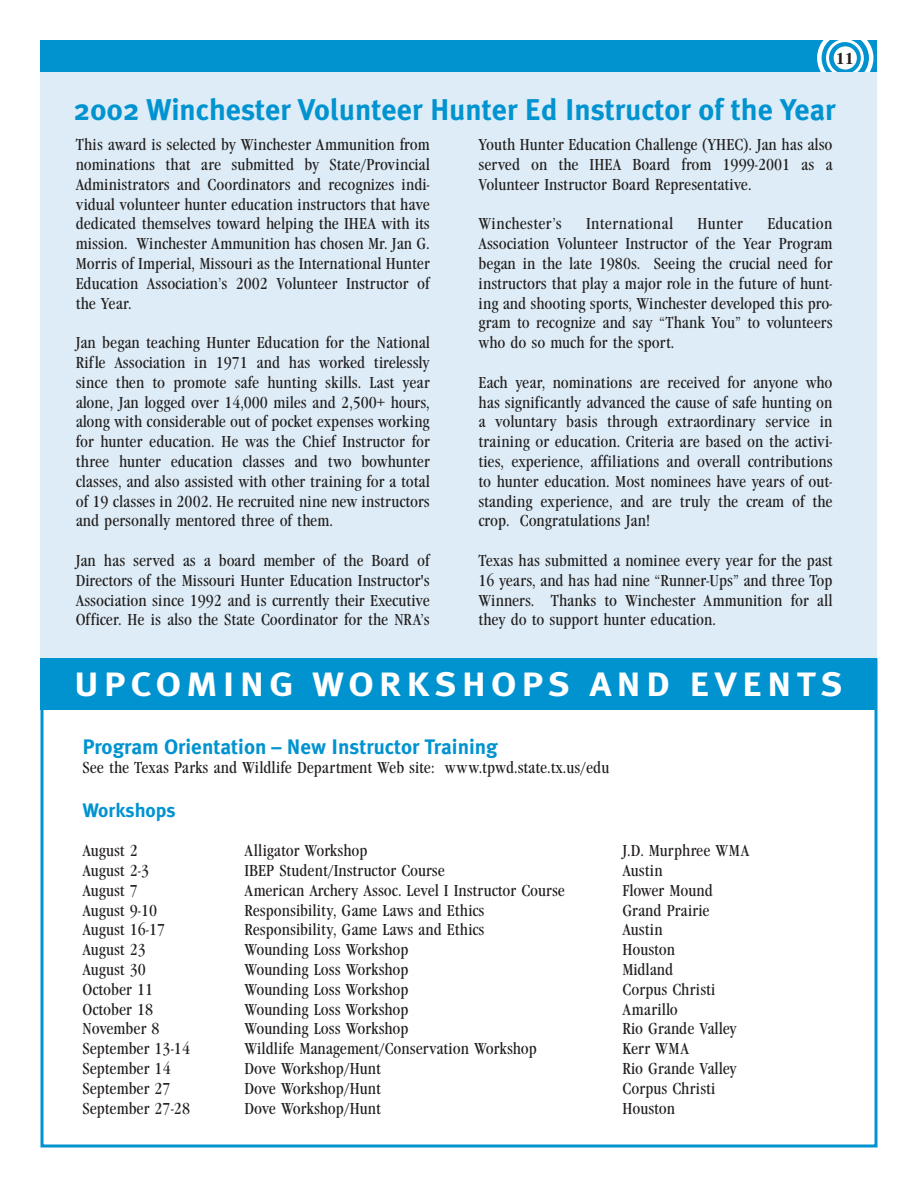
<style>
.page{position:relative;width:918px;height:1188px;background:#fff}
.page>*{position:absolute;margin:0;border:0;box-sizing:border-box;transform-origin:0 0}
.t1{font:700 33.75px "Meta Plus";letter-spacing:.135em;color:#fff;scale:1.11 1}
.t2{font:700 30px "Meta Plus";color:#0093d0}
.t3{font:700 21px "Meta Plus";color:#0093d0}
.t4{font:700 19.5px "Meta Plus";color:#0093d0}
.t5{font:16.5px/19.8px "Garamond Condensed Book DTC";color:#231f1f;text-align:justify}
.t6{font:16.5px "Garamond Condensed Book DTC";letter-spacing:.02em;color:#231f1f}
.t7{font:16.5px "Garamond Condensed Bold DTC";color:#231f1f}
</style>
<div class="page">
<div style="left:40px;top:40px;width:838px;height:34px;background:#0093d0"></div>
<svg style="left:817px;top:40px;width:56px;height:32px"></svg>
<div style="left:834px;top:46px;width:23px;height:24px;background:#fff;border-radius:50%"></div>
<div style="left:40px;top:72px;width:838px;height:634px;background:#ddecf6"></div>
<div style="left:40px;top:659px;width:838px;height:51px;background:#0093d0"></div>
<p class="t7" style="left:836px;top:51px;width:20px">11</p>
<h2 class="t2" style="left:74px;top:98px;width:763px">2002 Winchester Volunteer Hunter Ed Instructor of the Year</h2>
<p class="t5" style="left:76px;top:136px;width:356px">This award is selected by Winchester Ammunition from nominations that are submitted by State/Provincial Administrators and Coordinators and recognizes indi&shy;vidual volunteer hunter education instructors that have dedicated themselves toward helping the IHEA with its mission. Winchester Ammunition has chosen Mr. Jan G.<br>Morris of Imperial, Missouri as the International Hunter Education Association’s 2002 Volunteer Instructor of the Year.</p>
<p class="t5" style="left:76px;top:334px;width:356px">Jan began teaching Hunter Education for the National Rifle Association in 1971 and has worked tirelessly since then to promote safe hunting skills. Last year alone, Jan logged over 14,000 miles and 2,500+ hours, along with considerable out of pocket expenses working for hunter education. He was the Chief Instructor for three hunter education classes and two bowhunter classes, and also assisted with other training for a total of 19 classes in 2002. He recruited nine new instructors and personally mentored three of them.</p>
<p class="t5" style="left:76px;top:552px;width:356px">Jan has served as a board member of the Board of Directors of the Missouri Hunter Education Instructor's Association since 1992 and is currently their Executive Officer. He is also the State Coordinator for the NRA’s</p>
<p class="t5" style="left:478px;top:136px;width:356px">Youth Hunter Education Challenge (YHEC). Jan has also served on the IHEA Board from 1999-2001 as a Volunteer Instructor Board Representative.</p>
<p class="t6" style="left:478px;top:217px;width:85px">Winchester’s</p>
<p class="t6" style="left:586px;top:217px;width:88px">International</p>
<p class="t5" style="left:697px;top:215px;width:47px">Hunter</p>
<p class="t5" style="left:478px;top:215px;width:356px;text-indent:289px">Education Association Volunteer Instructor of the Year Program began in the late 1980s. Seeing the crucial need for instructors that play a major role in the future of hunt&shy;ing and shooting sports, Winchester developed this pro&shy;gram to recognize and say “Thank You” to volunteers who do so much for the sport.</p>
<p class="t5" style="left:478px;top:374px;width:356px">Each year, nominations are received for anyone who has significantly advanced the cause of safe hunting on a voluntary basis through extraordinary service in training or education. Criteria are based on the activi&shy;ties, experience, affiliations and overall contributions to hunter education. Most nominees have years of out&shy;standing experience, and are truly the cream of the crop. Congratulations Jan!</p>
<p class="t5" style="left:478px;top:552px;width:356px">Texas has submitted a nominee every year for the past 16 years, and has had nine “Runner-Ups” and three Top Winners. Thanks to Winchester Ammunition for all they do to support hunter education.</p>
<h1 class="t1" style="left:74px;top:671px;width:694px">UPCOMING WORKSHOPS AND EVENTS</h1>
<p class="t3" style="left:82px;top:738px;width:417px">Program Orientation – New Instructor Training</p>
<p class="t5" style="left:82px;top:759px;width:528px">See the Texas Parks and Wildlife Department Web site: www.tpwd.state.tx.us/edu</p>
<p class="t4" style="left:82px;top:803px;width:95px">Workshops</p>
<p class="t5" style="left:82px;top:842px;width:57px">August 2</p>
<p class="t5" style="left:244px;top:842px;width:124px">Alligator Workshop</p>
<p class="t5" style="left:622px;top:842px;width:128px">J.D. Murphree WMA</p>
<p class="t5" style="left:82px;top:862px;width:68px">August 2-3</p>
<p class="t5" style="left:245px;top:862px;width:202px">IBEP Student/Instructor Course</p>
<p class="t5" style="left:623px;top:862px;width:42px">Austin</p>
<p class="t5" style="left:82px;top:882px;width:57px">August 7</p>
<p class="t5" style="left:244px;top:882px;width:322px">American Archery Assoc. Level I Instructor Course</p>
<p class="t5" style="left:622px;top:882px;width:92px">Flower Mound</p>
<p class="t5" style="left:82px;top:901px;width:76px">August 9-10</p>
<p class="t5" style="left:244px;top:901px;width:242px">Responsibility, Game Laws and Ethics</p>
<p class="t5" style="left:622px;top:901px;width:89px">Grand Prairie</p>
<p class="t5" style="left:82px;top:921px;width:84px">August 16-17</p>
<p class="t5" style="left:244px;top:921px;width:242px">Responsibility, Game Laws and Ethics</p>
<p class="t5" style="left:622px;top:921px;width:42px">Austin</p>
<p class="t5" style="left:82px;top:941px;width:65px">August 23</p>
<p class="t5" style="left:245px;top:941px;width:166px">Wounding Loss Workshop</p>
<p class="t5" style="left:623px;top:941px;width:54px">Houston</p>
<p class="t5" style="left:82px;top:961px;width:65px">August 30</p>
<p class="t5" style="left:245px;top:961px;width:166px">Wounding Loss Workshop</p>
<p class="t5" style="left:623px;top:961px;width:52px">Midland</p>
<p class="t5" style="left:82px;top:981px;width:72px">October 11</p>
<p class="t5" style="left:244px;top:981px;width:166px">Wounding Loss Workshop</p>
<p class="t5" style="left:622px;top:981px;width:94px">Corpus Christi</p>
<p class="t5" style="left:82px;top:1000px;width:72px">October 18</p>
<p class="t5" style="left:244px;top:1000px;width:166px">Wounding Loss Workshop</p>
<p class="t6" style="left:622px;top:1002px;width:57px">Amarillo</p>
<p class="t5" style="left:82px;top:1020px;width:79px">November 8</p>
<p class="t5" style="left:245px;top:1020px;width:166px">Wounding Loss Workshop</p>
<p class="t5" style="left:623px;top:1020px;width:116px">Rio Grande Valley</p>
<p class="t5" style="left:82px;top:1040px;width:109px">September 13-14</p>
<p class="t5" style="left:244px;top:1040px;width:294px">Wildlife Management/Conservation Workshop</p>
<p class="t5" style="left:622px;top:1040px;width:68px">Kerr WMA</p>
<p class="t5" style="left:82px;top:1060px;width:90px">September 14</p>
<p class="t5" style="left:245px;top:1060px;width:138px">Dove Workshop/Hunt</p>
<p class="t5" style="left:623px;top:1060px;width:116px">Rio Grande Valley</p>
<p class="t5" style="left:82px;top:1080px;width:90px">September 27</p>
<p class="t5" style="left:244px;top:1080px;width:138px">Dove Workshop/Hunt</p>
<p class="t5" style="left:622px;top:1080px;width:94px">Corpus Christi</p>
<p class="t5" style="left:82px;top:1099px;width:109px">September 27-28</p>
<p class="t5" style="left:244px;top:1099px;width:138px">Dove Workshop/Hunt</p>
<p class="t5" style="left:622px;top:1099px;width:54px">Houston</p>
</div>
